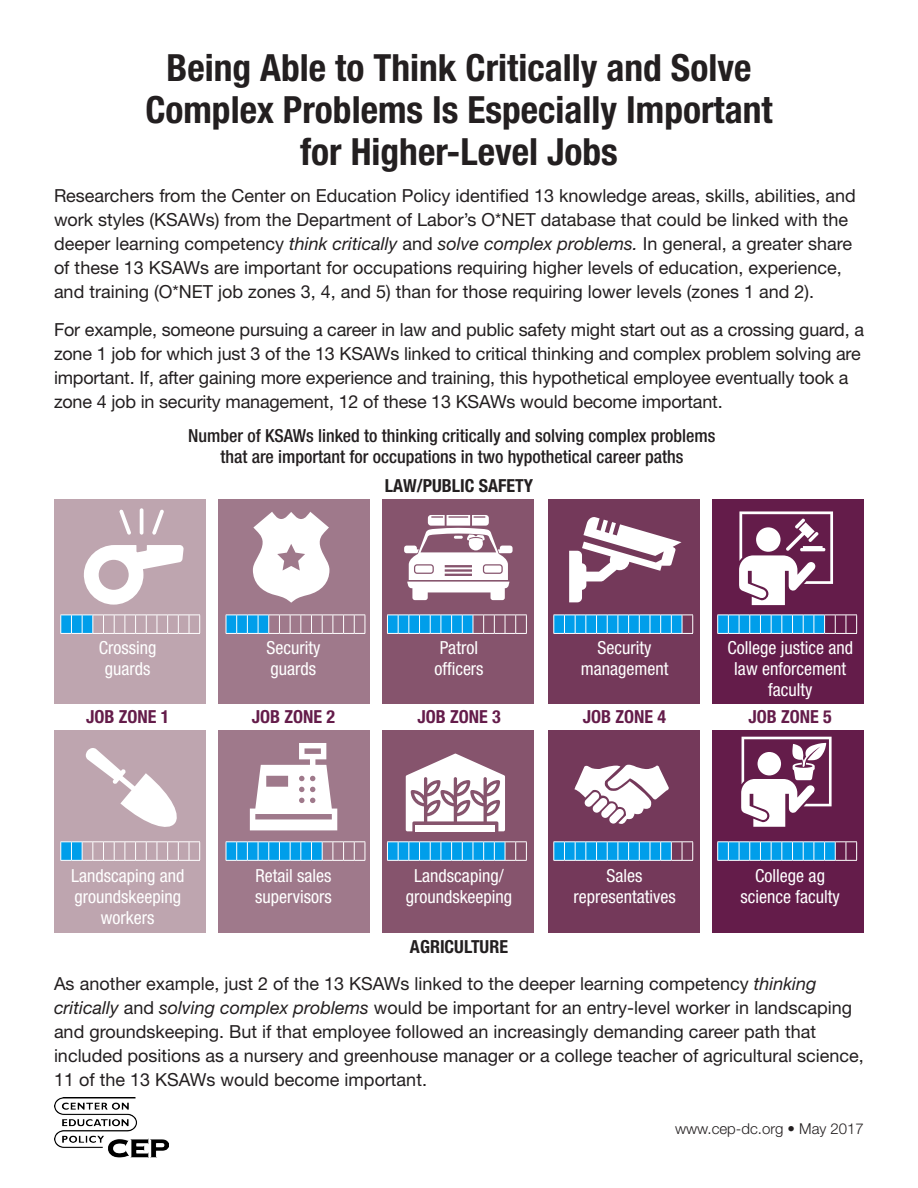
<style>
.page{position:relative;width:918px;height:1188px;background:#fff}
.page>*{position:absolute;margin:0;border:0;box-sizing:border-box;transform-origin:0 0}
.t1{font:700 condensed 37.5px/42px "Helvetica Neue LT Std";color:#231f20;text-align:center}
.t2{font:18px/24px "Helvetica Neue LT Std";color:#231f20}
.t3{font:condensed 18px/21px "Helvetica Neue LT Std";color:#fff;text-align:center}
.t4{font:500 condensed 18px/21px "Helvetica Neue LT Std";color:#231f20;text-align:center}
.t5{font:700 condensed 18px "Helvetica Neue LT Std";color:#641c4a}
.t6{font:700 condensed 18px "Helvetica Neue LT Std";color:#231f20}
.t7{font:300 15px "Helvetica Neue LT Std";color:#231f20}
.s1{font-style:italic}
</style>
<div class="page">
<div style="left:549px;top:500px;width:151px;height:433px;background:#74395a"></div>
<div style="left:54px;top:500px;width:151px;height:433px;background:#bea5af"></div>
<div style="left:713px;top:500px;width:151px;height:433px;background:#641c4a"></div>
<div style="left:382px;top:500px;width:152px;height:433px;background:#86546d"></div>
<div style="left:218px;top:500px;width:151px;height:433px;background:#9f798b"></div>
<div style="left:54px;top:704px;width:810px;height:26px;background:#fff"></div>
<svg style="left:83px;top:545px;width:101px;height:60px"></svg>
<hr style="left:140px;top:508px;width:3px;height:27px;background:#fff;border-radius:2px">
<svg style="left:119px;top:509px;width:12px;height:26px"></svg>
<svg style="left:152px;top:509px;width:12px;height:26px"></svg>
<svg style="left:253px;top:512px;width:76px;height:91px"></svg>
<svg style="left:404px;top:515px;width:109px;height:85px"></svg>
<div style="left:415px;top:566px;width:18px;height:7px;background:#fff;border-radius:2px"></div>
<div style="left:484px;top:566px;width:17px;height:7px;background:#fff;border-radius:2px"></div>
<svg style="left:739px;top:511px;width:94px;height:94px"></svg>
<svg style="left:575px;top:765px;width:94px;height:59px"></svg>
<svg style="left:250px;top:743px;width:87px;height:87px"></svg>
<svg style="left:406px;top:754px;width:99px;height:77px"></svg>
<svg style="left:741px;top:737px;width:91px;height:90px"></svg>
<img style="left:54px;top:1097px;width:114px;height:61px">
<svg style="left:60px;top:615px;width:140px;height:19px"></svg>
<svg style="left:60px;top:748px;width:141px;height:113px"></svg>
<svg style="left:226px;top:615px;width:140px;height:19px"></svg>
<svg style="left:226px;top:841px;width:140px;height:20px"></svg>
<svg style="left:387px;top:615px;width:140px;height:19px"></svg>
<svg style="left:387px;top:841px;width:140px;height:20px;background:#42a5dc"></svg>
<svg style="left:554px;top:615px;width:139px;height:19px;background:#30a6e3"></svg>
<svg style="left:554px;top:841px;width:139px;height:20px;background:#3ea1d9"></svg>
<svg style="left:717px;top:615px;width:140px;height:19px"></svg>
<svg style="left:717px;top:841px;width:140px;height:20px;background:#3d9dd7"></svg>
<svg style="left:569px;top:517px;width:113px;height:85px"></svg>
<p class="t1" style="left:145px;top:46px;width:629px">Being Able to Think Critically and Solve<br>Complex Problems Is Especially Important for Higher-Level Jobs</p>
<p class="t2" style="left:54px;top:184px;width:803px">Researchers from the Center on Education Policy identified 13 knowledge areas, skills, abilities, and work styles (KSAWs) from the Department of Labor’s O*NET database that could be linked with the deeper learning competency <span class="s1">think critically</span> and <span class="s1">solve complex problems.</span> In general, a greater share of these 13 KSAWs are important for occupations requiring higher levels of education, experience, and training (O*NET job zones 3, 4, and 5) than for those requiring lower levels (zones 1 and 2).</p>
<p class="t2" style="left:54px;top:317px;width:812px">For example, someone pursuing a career in law and public safety might start out as a crossing guard, a zone 1 job for which just 3 of the 13 KSAWs linked to critical thinking and complex problem solving are important. If, after gaining more experience and training, this hypothetical employee eventually took a zone 4 job in security management, 12 of these 13 KSAWs would become important.</p>
<p class="t4" style="left:188px;top:425px;width:529px">Number of KSAWs linked to thinking critically and solving complex problems that are important for occupations in two hypothetical career paths</p>
<p class="t6" style="left:385px;top:475px;width:150px">LAW/PUBLIC SAFETY</p>
<p class="t3" style="left:99px;top:637px;width:59px">Crossing guards</p>
<p class="t3" style="left:266px;top:637px;width:55px;text-align:left">Security guards</p>
<p class="t3" style="left:434px;top:637px;width:51px">Patrol officers</p>
<p class="t3" style="left:581px;top:637px;width:89px">Security management</p>
<p class="t3" style="left:727px;top:637px;width:127px">College justice and law enforcement faculty</p>
<p class="t5" style="left:86px;top:706px;width:85px">JOB ZONE 1</p>
<p class="t5" style="left:252px;top:706px;width:85px">JOB ZONE 2</p>
<p class="t5" style="left:417px;top:706px;width:85px">JOB ZONE 3</p>
<p class="t5" style="left:583px;top:706px;width:85px">JOB ZONE 4</p>
<p class="t5" style="left:749px;top:706px;width:85px">JOB ZONE 5</p>
<p class="t3" style="left:71px;top:865px;width:115px">Landscaping and groundskeeping workers</p>
<p class="t3" style="left:255px;top:865px;width:78px;text-align:left">Retail sales supervisors</p>
<p class="t3" style="left:406px;top:865px;width:108px">Landscaping/ groundskeeping</p>
<p class="t3" style="left:573px;top:865px;width:104px">Sales representatives</p>
<p class="t3" style="left:741px;top:865px;width:101px">College ag science faculty</p>
<p class="t6" style="left:410px;top:936px;width:100px">AGRICULTURE</p>
<p class="t2" style="left:54px;top:971px;width:811px">As another example, just 2 of the 13 KSAWs linked to the deeper learning competency <span class="s1">thinking critically</span> and <span class="s1">solving complex problems</span> would be important for an entry-level worker in landscaping and groundskeeping. But if that employee followed an increasingly demanding career path that included positions as a nursery and greenhouse manager or a college teacher of agricultural science, 11 of the 13 KSAWs would become important.</p>
<p class="t7" style="left:675px;top:1119px;width:190px">www.cep-dc.org • May 2017</p>
</div>
